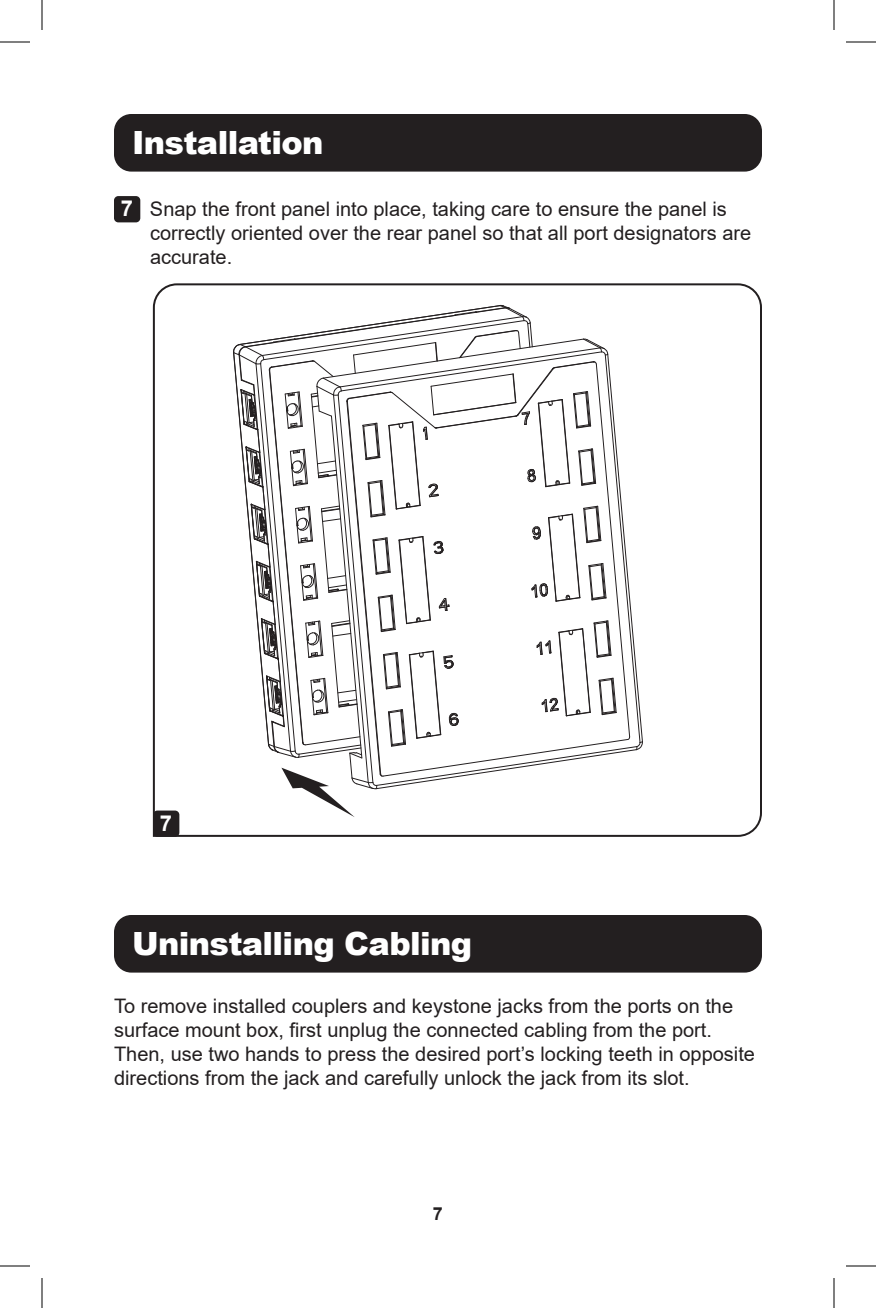
<style>
.page{position:relative;width:876px;height:1308px;background:#fff}
.page>*{position:absolute;margin:0;border:0;box-sizing:border-box;transform-origin:0 0}
.t1{font:900 32px "Arial";letter-spacing:-.02em;color:#fff}
.t2{font:700 22px "Arial";color:#fff}
.t3{font:20px/24px "Arial";color:#231f20}
.t4{font:700 18px "Arial";color:#231f20}
</style>
<div class="page">
<div style="left:114px;top:114px;width:648px;height:58px;background:#231f20;border-radius:17px"></div>
<div style="left:114px;top:915px;width:648px;height:58px;background:#231f20;border-radius:17px"></div>
<div style="left:114px;top:196px;width:26px;height:26px;background:#231f20;border-radius:4px"></div>
<svg style="left:152px;top:283px;width:610px;height:554px"></svg>
<div style="left:153px;top:811px;width:26px;height:26px;background:#231f20;border-radius:4px"></div>
<hr style="left:0;top:42px;width:30px;height:1px;background:#000">
<hr style="left:846px;top:42px;width:30px;height:1px;background:#000">
<hr style="left:0;top:1266px;width:30px;height:1px;background:#000">
<hr style="left:846px;top:1266px;width:30px;height:1px;background:#000">
<hr style="left:42px;top:0;width:1px;height:30px;background:#000">
<hr style="left:42px;top:1278px;width:1px;height:30px;background:#000">
<hr style="left:834px;top:0;width:1px;height:30px;background:#000">
<hr style="left:834px;top:1278px;width:1px;height:30px;background:#000">
<p class="t1" style="left:132px;top:120px;width:193px">Installation</p>
<p class="t2" style="left:121px;top:193px;width:14px">7</p>
<p class="t3" style="left:150px;top:197px;width:603px">Snap the front panel into place, taking care to ensure the panel is correctly oriented over the rear panel so that all port designators are accurate.</p>
<p class="t2" style="left:160px;top:807px;width:14px">7</p>
<p class="t1" style="left:132px;top:921px;width:342px">Uninstalling Cabling</p>
<p class="t3" style="left:114px;top:994px;width:643px">To remove installed couplers and keystone jacks from the ports on the surface mount box, first unplug the connected cabling from the port.<br>Then, use two hands to press the desired port’s locking teeth in opposite directions from the jack and carefully unlock the jack from its slot.</p>
<p class="t4" style="left:433px;top:1201px;width:12px">7</p>
</div>
